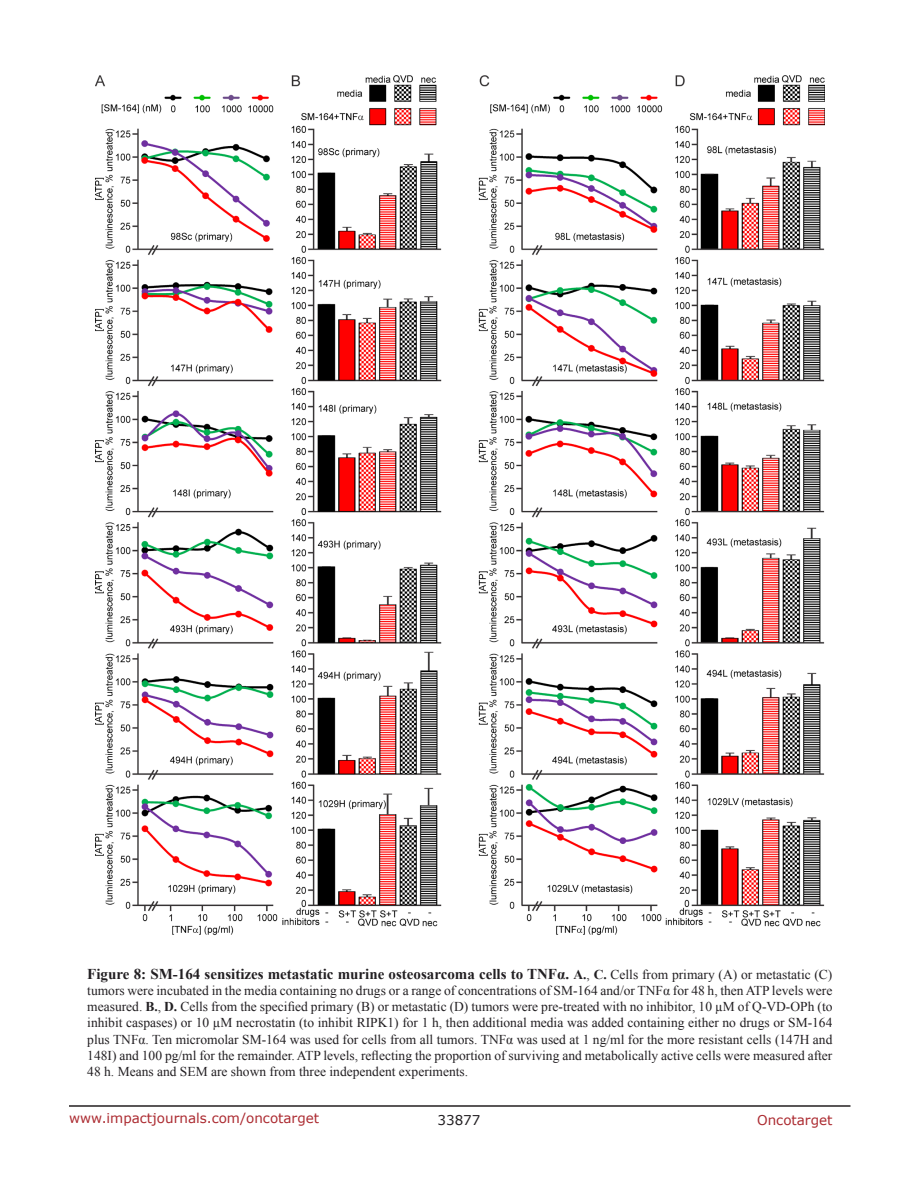
<style>
.page{position:relative;width:918px;height:1188px;background:#fff}
.page>*{position:absolute;margin:0;border:0;box-sizing:border-box;transform-origin:0 0}
.t1{font:700 15px "Times New Roman";color:#221f22}
.t2{font:13.5px/16.2px "Times New Roman";color:#221f22;text-align:justify}
.t3{font:13.5px "Verdana";color:#ac2b31}
.t4{font:13.5px "Verdana";color:#221f22}
.s1{font-size:13.5px}
.s2{font-weight:400;font-size:13.5px}
.s3{font-weight:700}
</style>
<div class="page">
<hr style="left:69px;top:1105px;width:781px;height:2px;background:#231f20">
<img style="left:95px;top:76px;width:730px;height:859px">
<p class="t1" style="left:87px;top:963px;width:747px">Figure 8: SM-164 sensitizes metastatic murine osteosarcoma cells to TNFα. <span class="s1">A.</span><span class="s2">,</span> <span class="s1">C.</span> <span class="s2">Cells from primary (A) or metastatic (C)</span></p>
<p class="t2" style="left:87px;top:982px;width:747px">tumors were incubated in the media containing no drugs or a range of concentrations of SM-164 and/or TNFα for 48 h, then ATP levels were measured. <span class="s3">B.</span>, <span class="s3">D.</span> Cells from the specified primary (B) or metastatic (D) tumors were pre-treated with no inhibitor, 10 µM of Q-VD-OPh (to inhibit caspases) or 10 µM necrostatin (to inhibit RIPK1) for 1 h, then additional media was added containing either no drugs or SM-164 plus TNFα. Ten micromolar SM-164 was used for cells from all tumors. TNFα was used at 1 ng/ml for the more resistant cells (147H and 148I) and 100 pg/ml for the remainder. ATP levels, reflecting the proportion of surviving and metabolically active cells were measured after 48 h. Means and SEM are shown from three independent experiments.</p>
<p class="t3" style="left:69px;top:1109px;width:252px">www.impactjournals.com/oncotarget</p>
<p class="t4" style="left:438px;top:1111px;width:44px">33877</p>
<p class="t3" style="left:757px;top:1111px;width:77px">Oncotarget</p>
</div>
